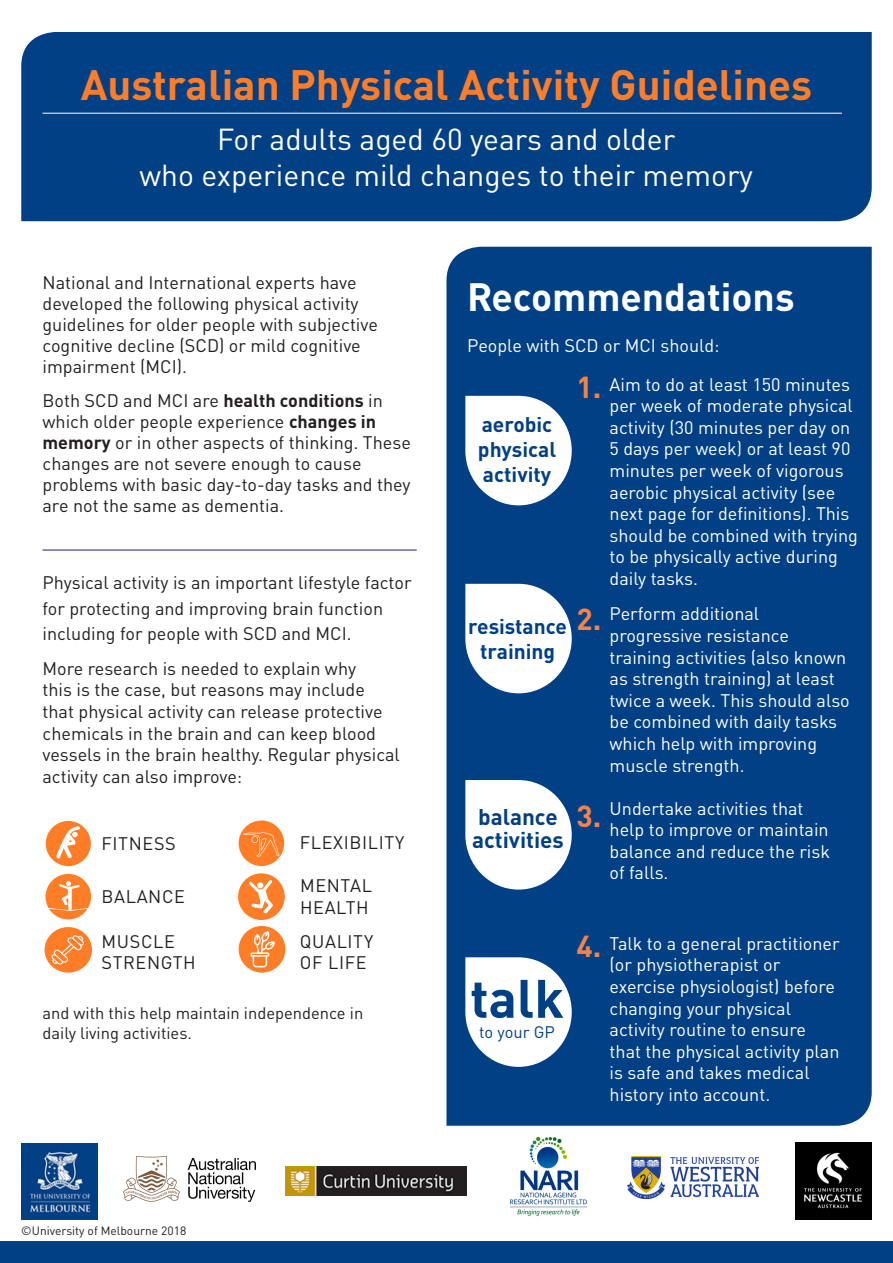
<style>
.page{position:relative;width:893px;height:1263px;background:#fff}
.page>*{position:absolute;margin:0;border:0;box-sizing:border-box;transform-origin:0 0}
.t1{font:700 53.25px "DIN Pro";color:#014085}
.t2{font:700 42px "DIN Pro";color:#ff7d26}
.t3{font:700 39px "DIN Pro";color:#fff}
.t4{font:30px/36px "DIN Pro";color:#fff;text-align:center}
.t5{font:700 30px "DIN Pro";color:#f58345}
.t6{font:700 22.5px "DIN Pro";color:#014085}
.t7{font:700 21px/25.2px "DIN Pro";color:#014085}
.t8{font:18px/21.6px "DIN Pro";color:#fff}
.t9{font:18px/21px "DIN Pro";color:#231f20}
.t10{font:18px/21.6px "DIN Pro";letter-spacing:.035em;color:#231f20}
.t11{font:16.5px/19.8px "DIN Pro";color:#231f20}
.t12{font:16.5px "DIN Pro";color:#014085}
.t13{font:12px "DIN Pro";color:#231f20}
.s1{font-weight:700}
</style>
<div class="page">
<div style="left:0;top:1242px;width:893px;height:21px;background:#014085"></div>
<div style="left:21px;top:32px;width:851px;height:189px;background:#014085"></div>
<hr style="left:43px;top:113px;width:799px;height:1px;background:#fff">
<div style="left:45px;top:874px;width:46px;height:45px;background:#ff7d26;border-radius:50%"></div>
<svg style="left:47px;top:881px;width:43px;height:30px"></svg>
<div style="left:45px;top:927px;width:47px;height:45px;background:#ff7d26;border-radius:50%"></div>
<svg style="left:51px;top:935px;width:33px;height:29px"></svg>
<div style="left:239px;top:820px;width:45px;height:46px;background:#ff7d26;border-radius:50%"></div>
<svg style="left:243px;top:832px;width:37px;height:25px"></svg>
<div style="left:239px;top:926px;width:46px;height:46px;background:#ff7d26;border-radius:50%"></div>
<svg style="left:250px;top:931px;width:25px;height:36px"></svg>
<div style="left:238px;top:873px;width:47px;height:47px;background:#ff7d26;border-radius:50%"></div>
<svg style="left:249px;top:880px;width:24px;height:33px"></svg>
<div style="left:46px;top:821px;width:45px;height:45px;background:#ff7d26;border-radius:50%"></div>
<svg style="left:56px;top:826px;width:25px;height:33px"></svg>
<div style="left:446px;top:247px;width:426px;height:879px;background:#014085"></div>
<svg style="left:465px;top:396px;width:107px;height:109px"></svg>
<svg style="left:465px;top:584px;width:107px;height:109px"></svg>
<svg style="left:465px;top:780px;width:107px;height:109px"></svg>
<svg style="left:465px;top:957px;width:107px;height:110px"></svg>
<img style="left:628px;top:1156px;width:130px;height:43px">
<img style="left:795px;top:1143px;width:77px;height:76px">
<img style="left:123px;top:1157px;width:132px;height:45px">
<img style="left:510px;top:1136px;width:78px;height:80px">
<img style="left:285px;top:1166px;width:181px;height:30px">
<img style="left:21px;top:1143px;width:76px;height:76px">
<hr style="left:43px;top:550px;width:374px;height:1px;background:#201c70">
<p class="t2" style="left:81px;top:49px;width:733px">Australian Physical Activity Guidelines</p>
<p class="t4" style="left:139px;top:118px;width:615px">For adults aged 60 years and older<br>who experience mild changes to their memory</p>
<p class="t9" style="left:43px;top:270px;width:337px">National and International experts have developed the following physical activity guidelines for older people with subjective cognitive decline (SCD) or mild cognitive impairment (MCI).</p>
<p class="t9" style="left:43px;top:388px;width:370px">Both SCD and MCI are <span class="s1">health conditions</span> in which older people experience <span class="s1">changes in memory</span> or in other aspects of thinking. These changes are not severe enough to cause problems with basic day-to-day tasks and they are not the same as dementia.</p>
<p class="t9" style="left:43px;top:568px;width:371px;line-height:25.5px">Physical activity is an important lifestyle factor for protecting and improving brain function including for people with SCD and MCI.</p>
<p class="t9" style="left:43px;top:656px;width:359px;line-height:21.6px">More research is needed to explain why<br>this is the case, but reasons may include that physical activity can release protective chemicals in the brain and can keep blood vessels in the brain healthy. Regular physical activity can also improve:</p>
<p class="t10" style="left:102px;top:831px;width:76px">FITNESS</p>
<p class="t10" style="left:102px;top:884px;width:85px">BALANCE</p>
<p class="t10" style="left:102px;top:929px;width:96px">MUSCLE<br>STRENGTH</p>
<p class="t10" style="left:300px;top:829px;width:106px">FLEXIBILITY</p>
<p class="t9" style="left:300px;top:873px;width:73px">MENTAL</p>
<p class="t9" style="left:300px;top:895px;width:70px">HEALTH</p>
<p class="t10" style="left:300px;top:929px;width:75px">QUALITY</p>
<p class="t9" style="left:300px;top:951px;width:68px">OF LIFE</p>
<p class="t11" style="left:43px;top:1001px;width:322px">and with this help maintain independence in daily living activities.</p>
<p class="t13" style="left:21px;top:1221px;width:167px">©University of Melbourne 2018</p>
<p class="t3" style="left:467px;top:264px;width:329px">Recommendations</p>
<p class="t8" style="left:467px;top:333px;width:254px">People with SCD or MCI should:</p>
<p class="t8" style="left:610px;top:372px;width:250px">Aim to do at least 150 minutes per week of moderate physical activity (30 minutes per day on<br>5 days per week) or at least 90 minutes per week of vigorous aerobic physical activity (see next page for definitions). This should be combined with trying to be physically active during daily tasks.</p>
<p class="t8" style="left:610px;top:601px;width:242px">Perform additional progressive resistance training activities (also known as strength training) at least twice a week. This should also be combined with daily tasks which help with improving muscle strength.</p>
<p class="t8" style="left:610px;top:795px;width:222px">Undertake activities that help to improve or maintain balance and reduce the risk of falls.</p>
<p class="t5" style="left:577px;top:362px;width:26px">1.</p>
<p class="t7" style="left:478px;top:409px;width:80px">aerobic physical activity</p>
<p class="t5" style="left:577px;top:594px;width:26px">2.</p>
<p class="t7" style="left:468px;top:611px;width:100px;text-align:center">resistance training</p>
<p class="t5" style="left:577px;top:791px;width:26px">3.</p>
<p class="t6" style="left:478px;top:798px;width:81px">balance</p>
<p class="t6" style="left:472px;top:821px;width:93px">activities</p>
<p class="t1" style="left:470px;top:954px;width:95px">talk</p>
<p class="t12" style="left:479px;top:1019px;width:77px">to your GP</p>
<p class="t5" style="left:577px;top:921px;width:26px">4.</p>
<p class="t8" style="left:610px;top:931px;width:232px">Talk to a general practitioner (or physiotherapist or exercise physiologist) before changing your physical activity routine to ensure that the physical activity plan is safe and takes medical history into account.</p>
</div>
